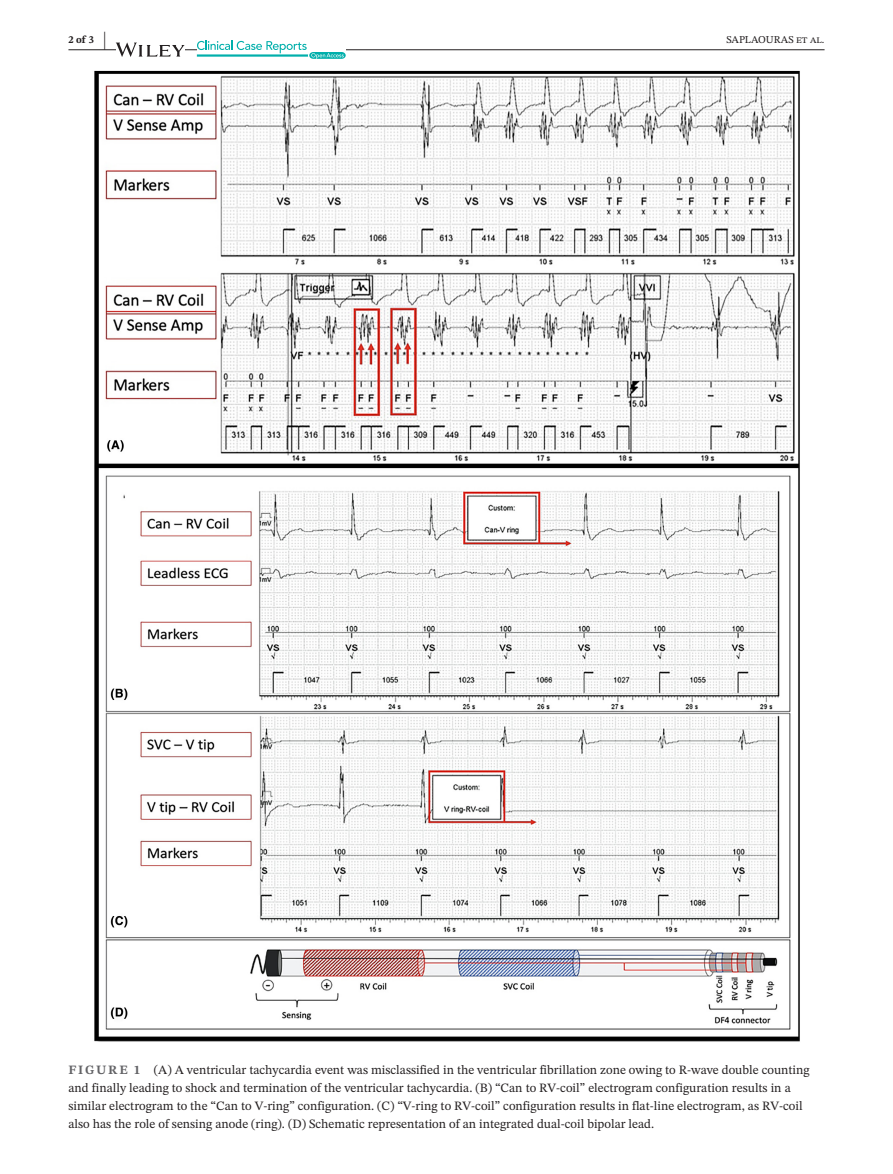
<style>
.page{position:relative;width:893px;height:1174px;background:#fff}
.page>*{position:absolute;margin:0;border:0;box-sizing:border-box;transform-origin:0 0}
.t1{font:12.75px/18px "STIX Two Text";color:#231f20}
.t2{font:10.5px "STIX Two Text";color:#231f20}
.t3{font:700 10.5px "STIX Two Text";color:#231f20}
.s1{font-size:21px}
.s2{font-weight:700;color:#636366}
</style>
<div class="page">
<hr style="left:68px;top:49px;width:756px;height:1px;background:#231f20">
<svg style="left:116px;top:43px;width:69px;height:14px"></svg>
<svg style="left:197px;top:41px;width:149px;height:18px"></svg>
<img style="left:94px;top:70px;width:706px;height:972px">
<p class="t3" style="left:68px;top:32px;width:39px">2 of 3 <span class="s1">|</span></p>
<p class="t2" style="left:726px;top:32px;width:100px">SAPLAOURAS et al.</p>
<p class="t1" style="left:68px;top:1061px;width:743px"><span class="s2">FIGURE 1</span> (A) A ventricular tachycardia event was misclassified in the ventricular fibrillation zone owing to R-wave double counting and finally leading to shock and termination of the ventricular tachycardia. (B) “Can to RV-coil” electrogram configuration results in a similar electrogram to the “Can to V-ring” configuration. (C) “V-ring to RV-coil” configuration results in flat-line electrogram, as RV-coil also has the role of sensing anode (ring). (D) Schematic representation of an integrated dual-coil bipolar lead.</p>
</div>
